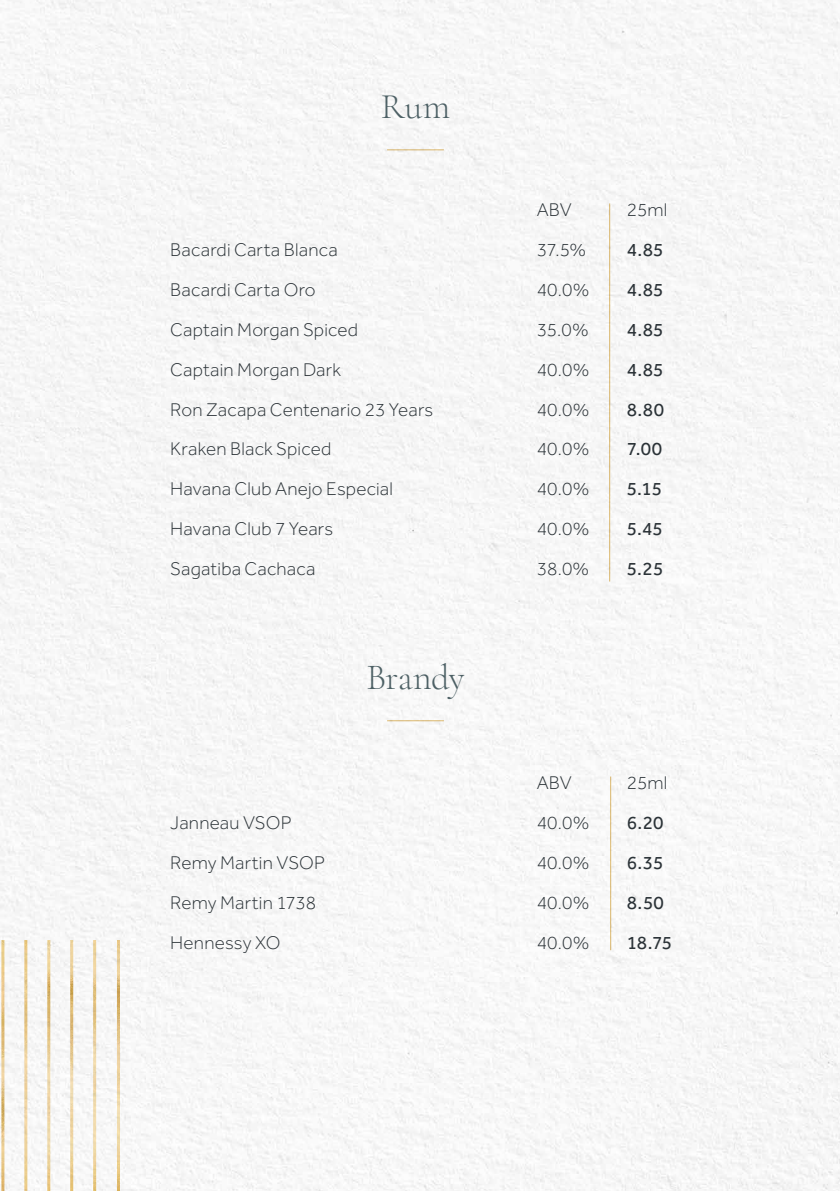
<style>
.page{position:relative;width:840px;height:1191px;background:#fff}
.page>*{position:absolute;margin:0;border:0;box-sizing:border-box;transform-origin:0 0}
.t1{font:300 36px "Cormorant Garamond";letter-spacing:-.015em;color:#506469}
.t2{font:300 19px "Effra";letter-spacing:.01em;color:#2d353a}
.t3{font:19px "Effra";letter-spacing:.005em;color:#2d353a}
</style>
<div class="page">
<img style="left:0;top:0;width:839px;height:1191px">
<h1 class="t1" style="left:380px;top:85px;width:71px">Rum</h1>
<p class="t2" style="left:536px;top:199px;width:37px">ABV</p>
<p class="t2" style="left:626px;top:199px;width:42px">25ml</p>
<p class="t2" style="left:170px;top:239px;width:169px">Bacardi Carta Blanca</p>
<p class="t2" style="left:536px;top:239px;width:51px">37.5%</p>
<p class="t3" style="left:626px;top:239px;width:38px">4.85</p>
<p class="t2" style="left:170px;top:279px;width:147px">Bacardi Carta Oro</p>
<p class="t2" style="left:536px;top:279px;width:54px">40.0%</p>
<p class="t3" style="left:626px;top:279px;width:38px">4.85</p>
<p class="t2" style="left:170px;top:319px;width:189px">Captain Morgan Spiced</p>
<p class="t2" style="left:536px;top:319px;width:53px">35.0%</p>
<p class="t3" style="left:626px;top:318px;width:38px">4.85</p>
<p class="t2" style="left:170px;top:359px;width:172px">Captain Morgan Dark</p>
<p class="t2" style="left:536px;top:359px;width:54px">40.0%</p>
<p class="t3" style="left:626px;top:358px;width:38px">4.85</p>
<p class="t2" style="left:170px;top:398px;width:264px">Ron Zacapa Centenario 23 Years</p>
<p class="t2" style="left:536px;top:398px;width:54px">40.0%</p>
<p class="t3" style="left:626px;top:398px;width:39px">8.80</p>
<p class="t2" style="left:170px;top:438px;width:162px">Kraken Black Spiced</p>
<p class="t2" style="left:536px;top:438px;width:54px">40.0%</p>
<p class="t3" style="left:626px;top:438px;width:37px">7.00</p>
<p class="t2" style="left:170px;top:478px;width:224px">Havana Club Anejo Especial</p>
<p class="t2" style="left:536px;top:478px;width:54px">40.0%</p>
<p class="t3" style="left:626px;top:478px;width:37px">5.15</p>
<p class="t2" style="left:170px;top:518px;width:164px">Havana Club 7 Years</p>
<p class="t2" style="left:536px;top:518px;width:54px">40.0%</p>
<p class="t3" style="left:626px;top:517px;width:38px">5.45</p>
<p class="t2" style="left:170px;top:558px;width:147px">Sagatiba Cachaca</p>
<p class="t2" style="left:536px;top:558px;width:54px">38.0%</p>
<p class="t3" style="left:626px;top:557px;width:38px">5.25</p>
<h1 class="t1" style="left:366px;top:656px;width:100px">Brandy</h1>
<p class="t2" style="left:536px;top:772px;width:37px">ABV</p>
<p class="t2" style="left:626px;top:772px;width:42px">25ml</p>
<p class="t2" style="left:170px;top:812px;width:123px">Janneau VSOP</p>
<p class="t2" style="left:536px;top:812px;width:54px">40.0%</p>
<p class="t3" style="left:626px;top:812px;width:38px">6.20</p>
<p class="t2" style="left:170px;top:852px;width:156px">Remy Martin VSOP</p>
<p class="t2" style="left:536px;top:852px;width:54px">40.0%</p>
<p class="t3" style="left:626px;top:851px;width:38px">6.35</p>
<p class="t2" style="left:170px;top:892px;width:147px">Remy Martin 1738</p>
<p class="t2" style="left:536px;top:892px;width:54px">40.0%</p>
<p class="t3" style="left:626px;top:891px;width:39px">8.50</p>
<p class="t2" style="left:170px;top:931px;width:112px">Hennessy XO</p>
<p class="t2" style="left:536px;top:931px;width:54px">40.0%</p>
<p class="t3" style="left:626px;top:931px;width:47px">18.75</p>
</div>
